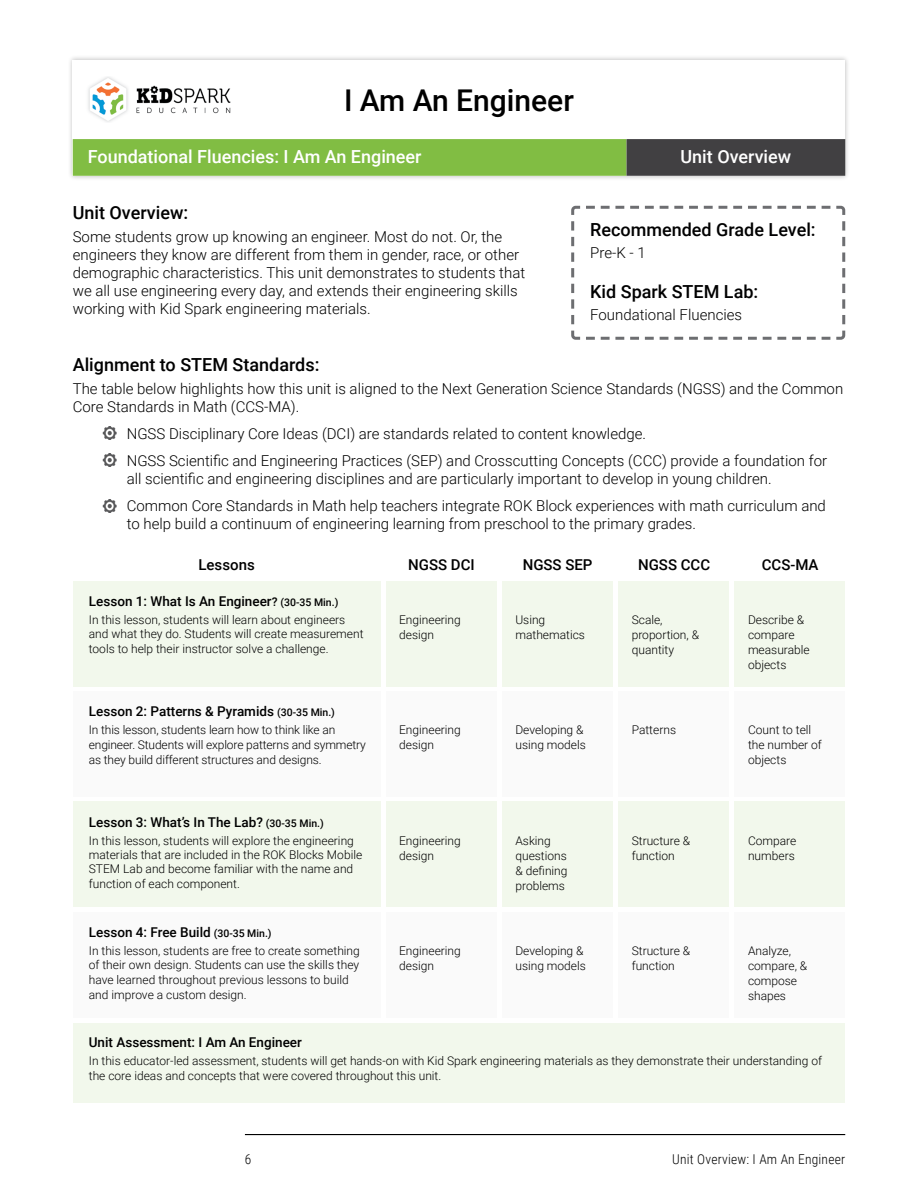
<style>
.page{position:relative;width:918px;height:1188px;background:#fff}
.page>*{position:absolute;margin:0;border:0;box-sizing:border-box;transform-origin:0 0}
.t1{font:500 30px "Roboto";color:#000}
.t2{font:500 18px "Roboto";color:#000001}
.t3{font:500 18px "Roboto";color:#fff}
.t4{font:300 15px/18px "Roboto";color:#000}
.t5{font:500 15px "Roboto";color:#000}
.t6{font:500 13.5px "Roboto";color:#000}
.t7{font:300 13.5px "Roboto Condensed";letter-spacing:.015em;color:#000}
.t8{font:300 12px/15px "Roboto";color:#000}
.s1{font-size:12px}
.s2{font-size:10.5px}
</style>
<div class="page">
<svg style="left:571px;top:205px;width:275px;height:135px"></svg>
<img style="left:102px;top:426px;width:15px;height:14px">
<img style="left:102px;top:453px;width:15px;height:14px">
<img style="left:102px;top:499px;width:15px;height:14px">
<div style="left:73px;top:581px;width:308px;height:105px;background:#f2f8ec"></div>
<div style="left:386px;top:581px;width:111px;height:105px;background:#f2f8ec"></div>
<div style="left:503px;top:581px;width:110px;height:105px;background:#f2f8ec"></div>
<div style="left:619px;top:581px;width:110px;height:105px;background:#f2f8ec"></div>
<div style="left:735px;top:581px;width:110px;height:105px;background:#f2f8ec"></div>
<div style="left:73px;top:691px;width:308px;height:106px;background:#fafafa"></div>
<div style="left:386px;top:691px;width:111px;height:106px;background:#fafafa"></div>
<div style="left:503px;top:691px;width:110px;height:106px;background:#fafafa"></div>
<div style="left:619px;top:691px;width:110px;height:106px;background:#fafafa"></div>
<div style="left:735px;top:691px;width:110px;height:106px;background:#fafafa"></div>
<div style="left:73px;top:802px;width:308px;height:105px;background:#f2f8ec"></div>
<div style="left:386px;top:802px;width:111px;height:105px;background:#f2f8ec"></div>
<div style="left:503px;top:802px;width:110px;height:105px;background:#f2f8ec"></div>
<div style="left:619px;top:802px;width:110px;height:105px;background:#f2f8ec"></div>
<div style="left:735px;top:802px;width:110px;height:105px;background:#f2f8ec"></div>
<div style="left:73px;top:912px;width:308px;height:105px;background:#fafafa"></div>
<div style="left:386px;top:912px;width:111px;height:105px;background:#fafafa"></div>
<div style="left:503px;top:912px;width:110px;height:105px;background:#fafafa"></div>
<div style="left:619px;top:912px;width:110px;height:105px;background:#fafafa"></div>
<div style="left:735px;top:912px;width:110px;height:105px;background:#fafafa"></div>
<div style="left:73px;top:1023px;width:771px;height:79px;background:#f2f8ec"></div>
<div style="left:68px;top:55px;width:783px;height:126px;background:#000;opacity:.25"></div>
<div style="left:73px;top:60px;width:772px;height:116px;background:#fff"></div>
<div style="left:73px;top:139px;width:554px;height:37px;background:#81bd43;border:2px solid #81bd43"></div>
<div style="left:627px;top:139px;width:218px;height:37px;background:#414042;border:2px solid #414042"></div>
<img style="left:88px;top:77px;width:143px;height:45px">
<hr style="left:245px;top:1134px;width:600px;height:1px;background:#000">
<h1 class="t1" style="left:344px;top:79px;width:231px">I Am An Engineer</h1>
<h2 class="t3" style="left:88px;top:144px;width:335px">Foundational Fluencies: I Am An Engineer</h2>
<h2 class="t3" style="left:681px;top:144px;width:112px">Unit Overview</h2>
<h2 class="t2" style="left:73px;top:200px;width:117px">Unit Overview:</h2>
<p class="t4" style="left:73px;top:227px;width:454px">Some students grow up knowing an engineer. Most do not. Or, the engineers they know are different from them in gender, race, or other demographic characteristics. This unit demonstrates to students that we all use engineering every day, and extends their engineering skills working with Kid Spark engineering materials.</p>
<h2 class="t2" style="left:590px;top:217px;width:227px">Recommended Grade Level:</h2>
<p class="t4" style="left:590px;top:243px;width:57px">Pre-K - 1</p>
<h2 class="t2" style="left:590px;top:279px;width:170px">Kid Spark STEM Lab:</h2>
<p class="t4" style="left:590px;top:305px;width:153px">Foundational Fluencies</p>
<h2 class="t2" style="left:73px;top:352px;width:248px">Alignment to STEM Standards:</h2>
<p class="t4" style="left:73px;top:379px;width:772px">The table below highlights how this unit is aligned to the Next Generation Science Standards (NGSS) and the Common<br>Core Standards in Math (CCS-MA).</p>
<p class="t4" style="left:127px;top:419px;width:702px;line-height:27px">NGSS Disciplinary Core Ideas (DCI) are standards related to content knowledge.<br>NGSS Scientific and Engineering Practices (SEP) and Crosscutting Concepts (CCC) provide a foundation for</p>
<p class="t4" style="left:127px;top:464px;width:701px;line-height:27px">all scientific and engineering disciplines and are particularly important to develop in young children.<br>Common Core Standards in Math help teachers integrate ROK Block experiences with math curriculum and</p>
<p class="t4" style="left:127px;top:514px;width:571px">to help build a continuum of engineering learning from preschool to the primary grades.</p>
<p class="t5" style="left:198px;top:554px;width:58px">Lessons</p>
<p class="t5" style="left:408px;top:554px;width:68px">NGSS DCI</p>
<p class="t5" style="left:523px;top:554px;width:71px">NGSS SEP</p>
<p class="t5" style="left:638px;top:554px;width:74px">NGSS CCC</p>
<p class="t5" style="left:762px;top:554px;width:58px">CCS-MA</p>
<p class="t6" style="left:89px;top:591px;width:251px">Lesson 1: What Is An Engineer<span class="s1">?</span> <span class="s2">(30-35 Min.)</span></p>
<p class="t8" style="left:89px;top:612px;width:276px">In this lesson, students will learn about engineers and what they do. Students will create measurement tools to help their instructor solve a challenge.</p>
<p class="t8" style="left:399px;top:612px;width:63px">Engineering design</p>
<p class="t8" style="left:515px;top:612px;width:71px">Using mathematics</p>
<p class="t8" style="left:632px;top:612px;width:69px">Scale, proportion, &amp; quantity</p>
<p class="t8" style="left:748px;top:612px;width:63px">Describe &amp; compare measurable objects</p>
<p class="t6" style="left:89px;top:702px;width:248px">Lesson 2: Patterns &amp; Pyramids <span class="s2">(30-35 Min.)</span></p>
<p class="t8" style="left:89px;top:722px;width:279px">In this lesson, students learn how to think like an engineer. Students will explore patterns and symmetry as they build different structures and designs.</p>
<p class="t8" style="left:399px;top:722px;width:63px">Engineering design</p>
<p class="t8" style="left:515px;top:722px;width:72px">Developing &amp; using models</p>
<p class="t8" style="left:632px;top:722px;width:46px">Patterns</p>
<p class="t8" style="left:748px;top:722px;width:75px">Count to tell the number of objects</p>
<p class="t6" style="left:89px;top:812px;width:236px">Lesson 3: What’s In The Lab? <span class="s2">(30-35 Min.)</span></p>
<p class="t8" style="left:89px;top:833px;width:275px;line-height:14.5px">In this lesson, students will explore the engineering materials that are included in the ROK Blocks Mobile STEM Lab and become familiar with the name and function of each component.</p>
<p class="t8" style="left:399px;top:832px;width:63px">Engineering design</p>
<p class="t8" style="left:515px;top:832px;width:54px">Asking questions &amp; defining problems</p>
<p class="t8" style="left:632px;top:832px;width:60px">Structure &amp; function</p>
<p class="t8" style="left:748px;top:832px;width:50px">Compare numbers</p>
<p class="t6" style="left:89px;top:923px;width:184px">Lesson 4: Free Build <span class="s2">(30-35 Min.)</span></p>
<p class="t8" style="left:89px;top:943px;width:273px;line-height:14.5px">In this lesson, students are free to create something of their own design. Students can use the skills they have learned throughout previous lessons to build and improve a custom design.</p>
<p class="t8" style="left:399px;top:943px;width:63px">Engineering design</p>
<p class="t8" style="left:515px;top:943px;width:72px">Developing &amp; using models</p>
<p class="t8" style="left:632px;top:943px;width:60px">Structure &amp; function</p>
<p class="t8" style="left:748px;top:943px;width:61px">Analyze, compare, &amp; compose shapes</p>
<p class="t6" style="left:89px;top:1033px;width:215px">Unit Assessment: I Am An Engineer</p>
<p class="t8" style="left:89px;top:1053px;width:735px">In this educator-led assessment, students will get hands-on with Kid Spark engineering materials as they demonstrate their understanding of the core ideas and concepts that were covered throughout this unit.</p>
<p class="t7" style="left:245px;top:1150px;width:8px">6</p>
<p class="t7" style="left:672px;top:1150px;width:174px">Unit Overview: I Am An Engineer</p>
</div>
